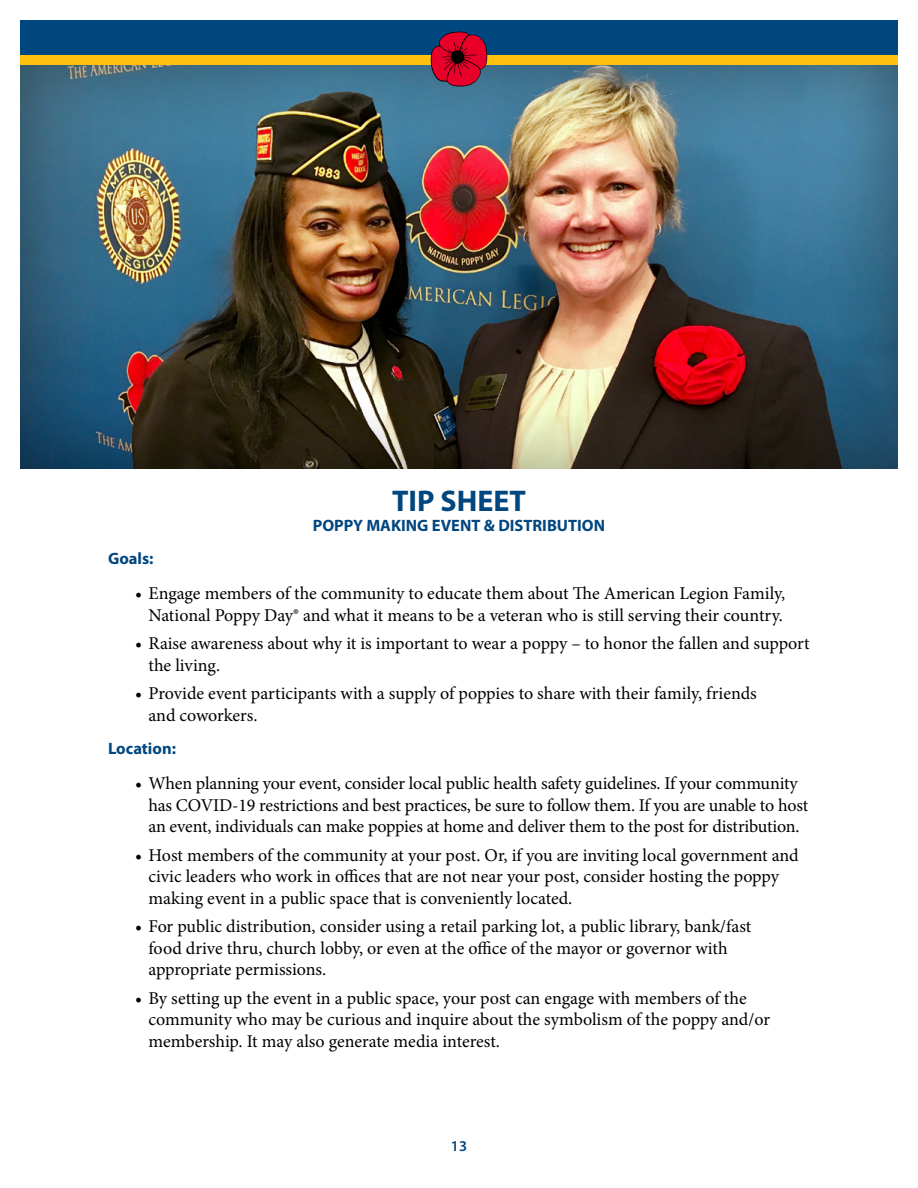
<style>
.page{position:relative;width:918px;height:1188px;background:#fff}
.page>*{position:absolute;margin:0;border:0;box-sizing:border-box;transform-origin:0 0}
.t1{font:700 30px "Myriad Pro";color:#00467f}
.t2{font:18px/21.6px "Minion Pro";letter-spacing:-.005em;color:#000}
.t3{font:700 16.5px "Myriad Pro";color:#00467f}
.t4{font:600 15px "Myriad Pro";color:#00467f}
</style>
<div class="page">
<div style="left:20px;top:20px;width:878px;height:35px;background:#00467f"></div>
<div style="left:20px;top:55px;width:878px;height:11px;background:#ffc10e"></div>
<div style="left:8px;top:56px;width:902px;height:412px;background:#000;opacity:.4"></div>
<svg style="left:431px;top:32px;width:56px;height:54px;background:#a21236"></svg>
<h1 class="t1" style="left:392px;top:484px;width:135px">TIP SHEET</h1>
<p class="t3" style="left:313px;top:516px;width:294px">POPPY MAKING EVENT &amp; DISTRIBUTION</p>
<p class="t3" style="left:108px;top:549px;width:47px">Goals:</p>
<p class="t2" style="left:135px;top:583px;width:652px;text-align:right">• Engage members of the community to educate them about The American Legion Family,<br>National Poppy Day® and what it means to be a veteran who is still serving their country.</p>
<p class="t2" style="left:148px;top:633px;width:663px;text-indent:-14px">• Raise awareness about why it is important to wear a poppy – to honor the fallen and support the living.</p>
<p class="t2" style="left:148px;top:683px;width:610px;text-indent:-14px">• Provide event participants with a supply of poppies to share with their family, friends and coworkers.</p>
<p class="t3" style="left:108px;top:739px;width:69px">Location:</p>
<p class="t2" style="left:148px;top:773px;width:661px;text-indent:-14px">• When planning your event, consider local public health safety guidelines. If your community has COVID-19 restrictions and best practices, be sure to follow them. If you are unable to host an event, individuals can make poppies at home and deliver them to the post for distribution.</p>
<p class="t2" style="left:148px;top:844px;width:652px;text-indent:-14px">• Host members of the community at your post. Or, if you are inviting local government and civic leaders who work in offices that are not near your post, consider hosting the poppy making event in a public space that is conveniently located.</p>
<p class="t2" style="left:148px;top:916px;width:604px;text-indent:-14px">• For public distribution, consider using a retail parking lot, a public library, bank/fast food drive thru, church lobby, or even at the office of the mayor or governor with appropriate permissions.</p>
<p class="t2" style="left:148px;top:987px;width:623px;text-indent:-14px">• By setting up the event in a public space, your post can engage with members of the community who may be curious and inquire about the symbolism of the poppy and/or membership. It may also generate media interest.</p>
<p class="t4" style="left:451px;top:1138px;width:18px">13</p>
</div>
